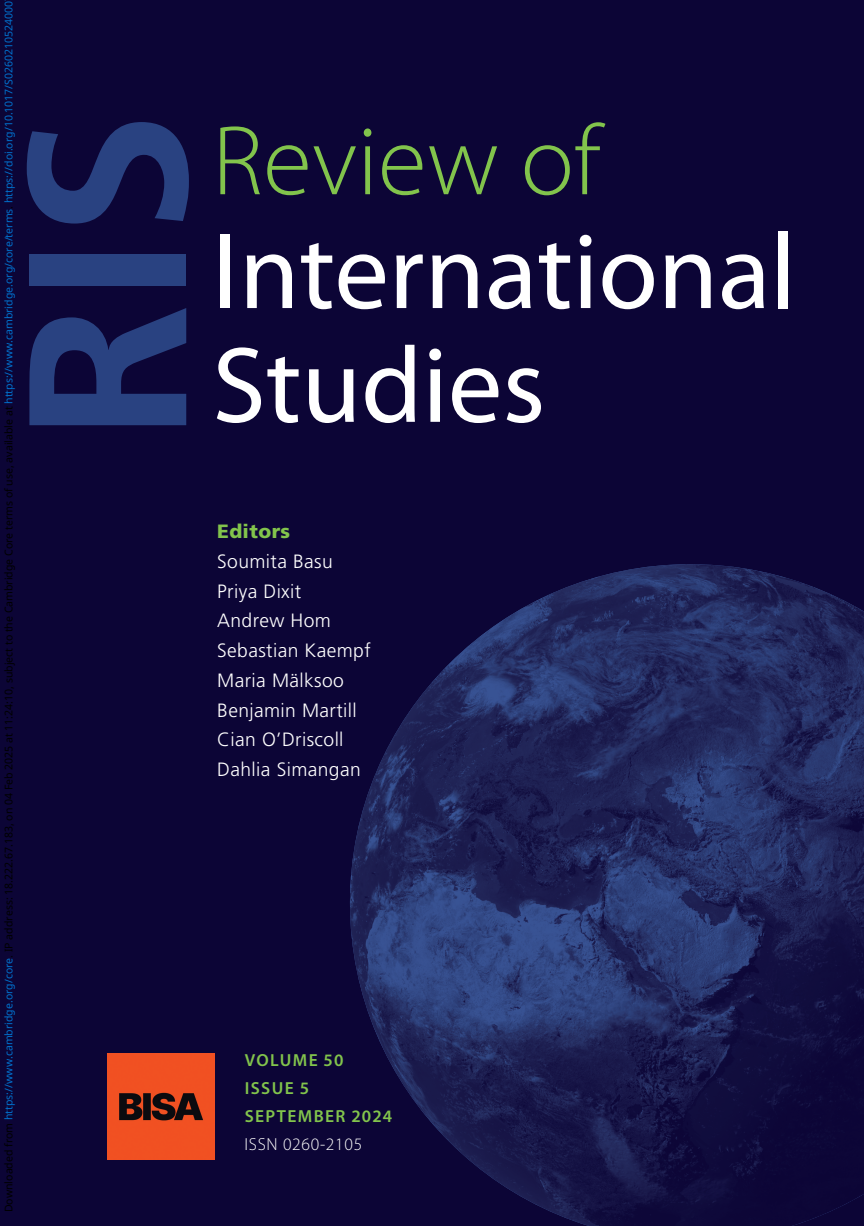
<style>
.page{position:relative;width:864px;height:1226px;background:#fff}
.page>*{position:absolute;margin:0;border:0;box-sizing:border-box;transform-origin:0 0}
.t1{font:700 224.53px "Frutiger";color:#294281}
.t2{font:108.5px/113.8px "Myriad Pro";color:#fff}
.t3{font:300 99.75px "Myriad Pro";color:#82c44c}
.t4{font:300 19.25px/29.8px "Frutiger";letter-spacing:.02em;color:#fff}
.t5{font:900 19.25px "Frutiger LT Std";color:#82c44c}
.t6{font:600 17.5px/28px "Myriad Pro";letter-spacing:.08em;color:#82c44c}
.t7{font:300 17.5px "Myriad Pro";letter-spacing:.04em;color:#fff}
.t8{font:10.5px "Noto Sans";color:#000}
.s1{color:#0172cf}
</style>
<div class="page">
<div style="left:0;top:0;width:863px;height:1225px;background:#0c0536"></div>
<hr style="left:0;top:1032px;width:1px;height:193px;background:#0585c1">
<img style="left:350px;top:564px;width:513px;height:661px">
<img style="left:108px;top:1053px;width:106px;height:106px">
<p class="t8" style="left:1px;top:1212px;width:1212px;rotate:-90deg">Downloaded from <span class="s1">https://www.cambridge.org/core</span>. IP address: 18.222.67.183, on 04 Feb 2025 at 11:24:10, subject to the Cambridge Core terms of use, available at <span class="s1">https://www.cambridge.org/core/terms</span>. <span class="s1">https://doi.org/10.1017/S0260210524000</span></p>
<h1 class="t1" style="left:-24px;top:440px;width:330px;rotate:-90deg">RIS</h1>
<h3 class="t3" style="left:212px;top:101px;width:389px">Review of</h3>
<h2 class="t2" style="left:212px;top:213px;width:585px">International<br>Studies</h2>
<h3 class="t5" style="left:217px;top:519px;width:74px">Editors</h3>
<h3 class="t4" style="left:217px;top:546px;width:155px">Soumita Basu<br>Priya Dixit<br>Andrew Hom<br>Sebastian Kaempf<br>Maria Mälksoo<br>Benjamin Martill<br>Cian O’Driscoll<br>Dahlia Simangan</h3>
<h3 class="t6" style="left:244px;top:1046px;width:149px">VOLUME 50<br>ISSUE 5<br>SEPTEMBER 2024</h3>
<h3 class="t7" style="left:244px;top:1133px;width:119px">ISSN 0260-2105</h3>
</div>
